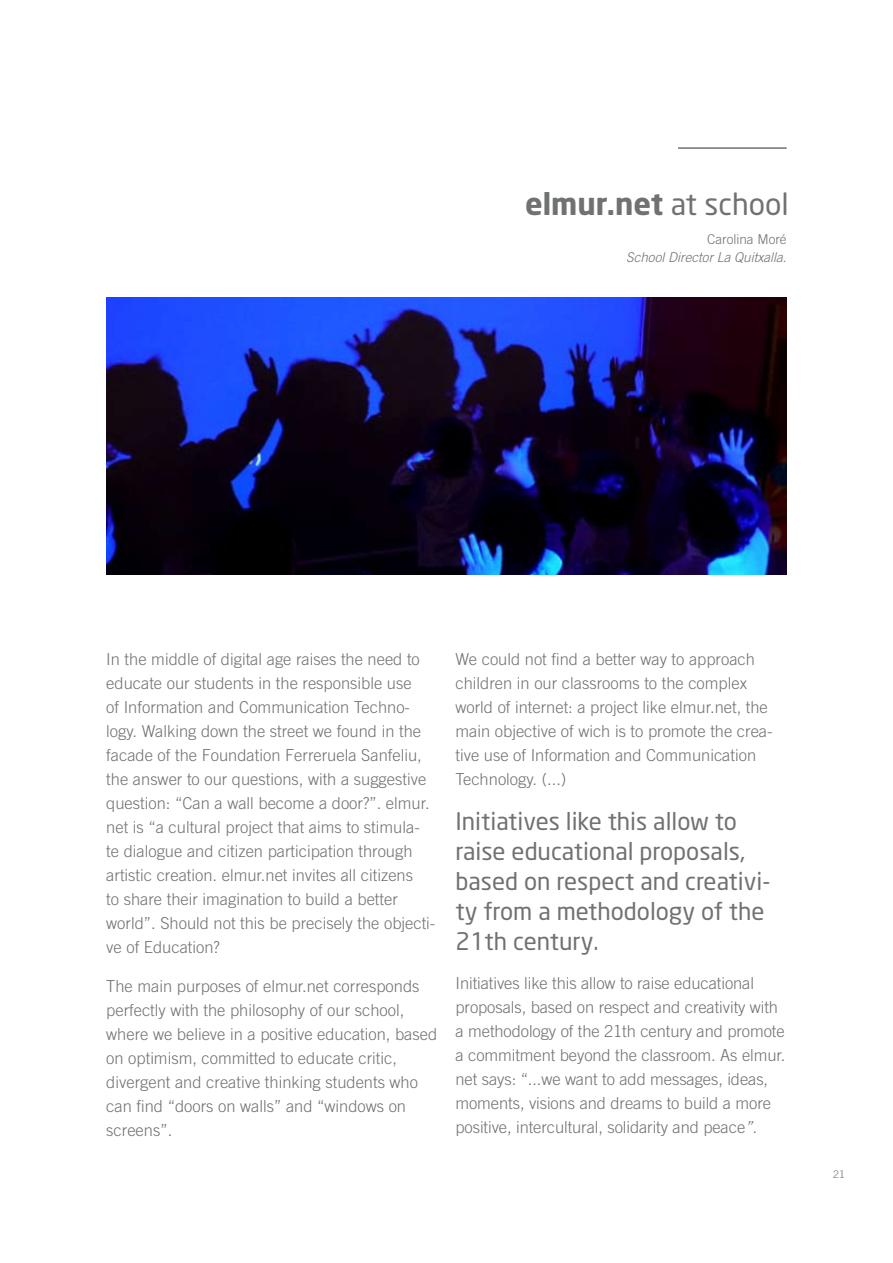
<style>
.page{position:relative;width:893px;height:1263px;background:#fff}
.page>*{position:absolute;margin:0;border:0;box-sizing:border-box;transform-origin:0 0}
.t1{font:700 30px "Neo Sans";color:#707173}
.t2{font:24px/30px "Neo Sans";color:#707173}
.t3{font:300 16.5px/24px "Trade Gothic LT Std";color:#707173}
.t4{font:italic 300 13.5px "Trade Gothic LT Std";color:#707173}
.t5{font:300 13.5px "Trade Gothic LT Std";color:#707173}
.t6{font:300 10.5px "Trade Gothic LT Std";color:#707173}
.s1{font-weight:400}
.s2{font-style:italic}
</style>
<div class="page">
<img style="left:106px;top:298px;width:681px;height:276px">
<hr style="left:678px;top:147px;width:109px;height:2px;background:#707173">
<h1 class="t1" style="left:525px;top:185px;width:265px">elmur.net <span class="s1">at school</span></h1>
<p class="t5" style="left:707px;top:232px;width:81px">Carolina Moré</p>
<p class="t4" style="left:626px;top:250px;width:162px">School Director La Quitxalla.</p>
<p class="t3" style="left:106px;top:647px;width:331px">In the middle of digital age raises the need to educate our students in the responsible use<br>of Information and Communication Techno&shy;logy. Walking down the street we found in the facade of the Foundation Ferreruela Sanfeliu, the answer to our questions, with a suggestive question: “Can a wall become a door?”. elmur. net is “a cultural project that aims to stimula&shy;te dialogue and citizen participation through artistic creation. elmur.net invites all citizens<br>to share their imagination to build a better world”. Should not this be precisely the objecti&shy;ve of Education?</p>
<p class="t3" style="left:106px;top:974px;width:332px">The main purposes of elmur.net corresponds perfectly with the philosophy of our school, where we believe in a positive education, based on optimism, committed to educate critic, divergent and creative thinking students who can find “doors on walls” and “windows on screens”.</p>
<p class="t3" style="left:455px;top:647px;width:319px">We could not find a better way to approach children in our classrooms to the complex world of internet: a project like elmur.net, the main objective of wich is to promote the crea&shy;tive use of Information and Communication Technology. (...)</p>
<h2 class="t2" style="left:455px;top:806px;width:316px">Initiatives like this allow to raise educational proposals, based on respect and creativi&shy;ty from a methodology of the<br>21th century.</h2>
<p class="t3" style="left:455px;top:971px;width:331px">Initiatives like this allow to raise educational proposals, based on respect and creativity with a methodology of the 21th century and promote a commitment beyond the classroom. As elmur. net says: “...we want to add messages, ideas, moments, visions and dreams to build a more positive, intercultural, solidarity and peace<span class="s2">”.</span></p>
<p class="t6" style="left:833px;top:1168px;width:13px">21</p>
</div>
